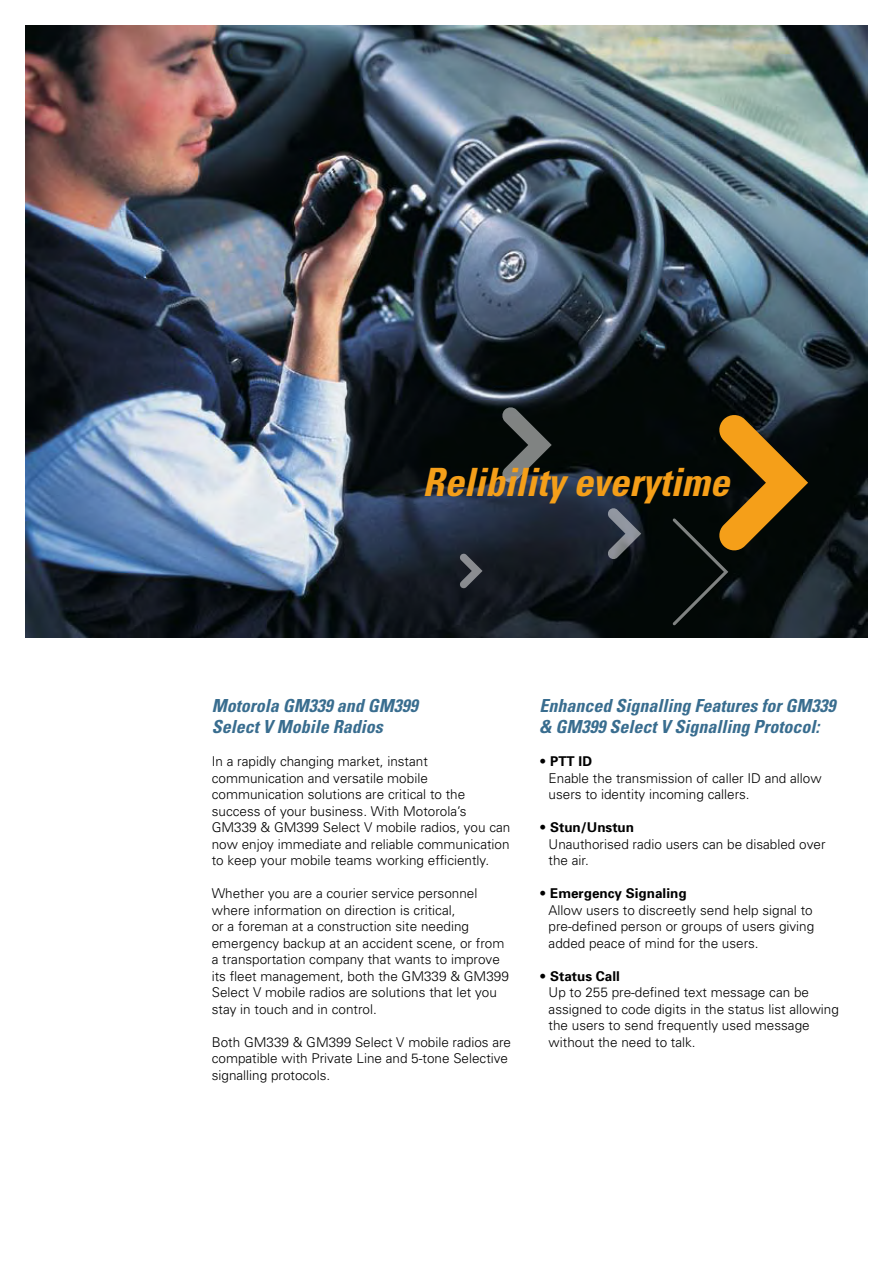
<style>
.page{position:relative;width:893px;height:1263px;background:#fff}
.page>*{position:absolute;margin:0;border:0;box-sizing:border-box;transform-origin:0 0}
.t1{font:italic 700 condensed 39px "Univers LT Std";color:#f59f19}
.t2{font:italic 700 condensed 18px/21px "Univers LT Std";color:#396d8f}
.t3{font:300 13.5px/16.5px "Univers";color:#000}
.s1{font-weight:700}
</style>
<div class="page">
<img style="left:25px;top:26px;width:842px;height:612px">
<svg style="left:502px;top:406px;width:50px;height:77px;background:#3a3f40"></svg>
<svg style="left:607px;top:508px;width:34px;height:52px;background:#494f5a"></svg>
<svg style="left:459px;top:553px;width:24px;height:36px"></svg>
<svg style="left:673px;top:414px;width:135px;height:211px;background:#32280f"></svg>
<h1 class="t1" style="left:423px;top:458px;width:308px">Relibility everytime</h1>
<h2 class="t2" style="left:212px;top:695px;width:207px">Motorola GM339 and GM399<br>Select V Mobile Radios</h2>
<p class="t3" style="left:212px;top:753px;width:300px">In a rapidly changing market, instant communication and versatile mobile communication solutions are critical to the success of your business. With Motorola’s GM339 &amp; GM399 Select V mobile radios, you can now enjoy immediate and reliable communication to keep your mobile teams working efficiently.</p>
<p class="t3" style="left:212px;top:885px;width:299px">Whether you are a courier service personnel where information on direction is critical,<br>or a foreman at a construction site needing emergency backup at an accident scene, or from a transportation company that wants to improve its fleet management, both the GM339 &amp; GM399<br>Select V mobile radios are solutions that let you stay in touch and in control.</p>
<p class="t3" style="left:212px;top:1033px;width:301px">Both GM339 &amp; GM399 Select V mobile radios are compatible with Private Line and 5-tone Selective signalling protocols.</p>
<h2 class="t2" style="left:540px;top:695px;width:297px">Enhanced Signalling Features for GM339 &amp; GM399 Select V Signalling Protocol:</h2>
<p class="t3" style="left:549px;top:753px;width:275px;text-indent:-9px">• <span class="s1">PTT ID<br></span>Enable the transmission of caller ID and allow users to identity incoming callers.</p>
<p class="t3" style="left:549px;top:819px;width:278px;text-indent:-9px">• <span class="s1">Stun/Unstun<br></span>Unauthorised radio users can be disabled over the air.</p>
<p class="t3" style="left:549px;top:885px;width:267px;text-indent:-9px">• <span class="s1">Emergency Signaling<br></span>Allow users to discreetly send help signal to pre-defined person or groups of users giving added peace of mind for the users.</p>
<p class="t3" style="left:549px;top:967px;width:292px;text-indent:-9px">• <span class="s1">Status Call<br></span>Up to 255 pre-defined text message can be assigned to code digits in the status list allowing the users to send frequently used message without the need to talk.</p>
</div>
